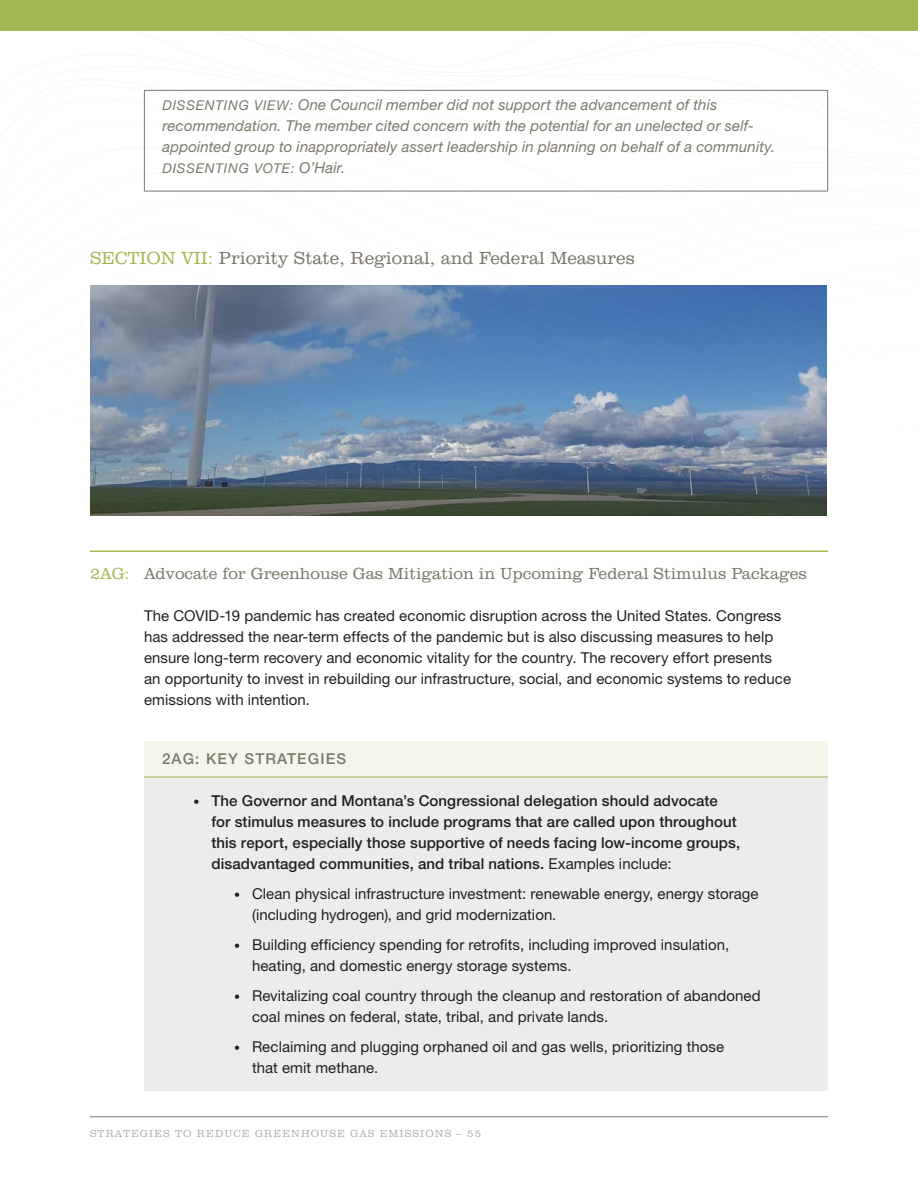
<style>
.page{position:relative;width:918px;height:1188px;background:#fff}
.page>*{position:absolute;margin:0;border:0;box-sizing:border-box;transform-origin:0 0}
.MT_Reccs_Sections{font:300 18px "Clarendon BT";color:#7c786c}
.MT-_2_Recc_H1{font:300 16.5px "Clarendon BT";color:#7c786c}
.USCA-MT_Indented_Bod{font:15px/21px "Helvetica Neue LT Std";letter-spacing:.005em;color:#231f20}
.t1{font:500 15px/21px "Helvetica Neue LT Std";letter-spacing:.005em;color:#231f20}
.MT_Recc_Dissenting_V{font:italic 15px/21px "Helvetica Neue LT Std";letter-spacing:.01em;color:#7c786c}
.t2{font:500 15px "Helvetica Neue LT Std";letter-spacing:.08em;color:#7c786c}
.MT_Recc_Dissenting_V-2{font:italic 13.5px "Helvetica Neue LT Std";letter-spacing:.055em;color:#7c786c}
.t3{font:300 10.5px "Clarendon BT";letter-spacing:.1em;color:#b4afa8}
.s1{font-size:13.5px}
.s2{font-size:15px}
.s3{color:#a2b953}
.s4{font-weight:300;font-size:12px}
.s5{font-weight:400}
</style>
<div class="page">
<svg style="left:90px;top:285px;width:737px;height:18px"></svg>
<svg style="left:143px;top:40px;width:686px;height:75px"></svg>
<div style="left:0;top:0;width:918px;height:31px;background:#a2b953"></div>
<hr style="left:90px;top:1116px;width:738px;height:1px;background:#7c786c">
<hr style="left:144px;top:90px;width:684px;height:1px;background:#7c786c">
<hr style="left:144px;top:91px;width:1px;height:100px;background:#7c786c">
<hr style="left:827px;top:91px;width:1px;height:100px;background:#7c786c">
<hr style="left:144px;top:191px;width:684px;height:1px;background:#7c786c">
<hr style="left:90px;top:550px;width:738px;height:2px;background:#a2b953">
<img style="left:90px;top:286px;width:736px;height:229px">
<div style="left:144px;top:741px;width:684px;height:36px;background:#f4f6ea"></div>
<div style="left:144px;top:777px;width:684px;height:314px;background:#ececea"></div>
<hr style="left:144px;top:777px;width:684px;height:1px;background:#a2b953">
<p class="MT_Recc_Dissenting_V" style="left:162px;top:94px;width:614px"><span class="s1">DISSENTING VIEW:</span> One Council member did not support the advancement of this recommendation. The member cited concern with the potential for an unelected or self&shy;appointed group to inappropriately assert leadership in planning on behalf of a community.</p>
<p class="MT_Recc_Dissenting_V-2" style="left:162px;top:160px;width:184px">DISSENTING VOTE: <span class="s2">O’Hair.</span></p>
<p class="MT_Reccs_Sections" style="left:90px;top:247px;width:546px"><span class="s3">SECTION VII:</span> Priority State, Regional, and Federal Measures</p>
<p class="MT-_2_Recc_H1" style="left:90px;top:563px;width:718px"><span class="s3">2AG:</span> Advocate for Greenhouse Gas Mitigation in Upcoming Federal Stimulus Packages</p>
<p class="USCA-MT_Indented_Bod" style="left:144px;top:605px;width:649px">The COVID-19 pandemic has created economic disruption across the United States. Congress has addressed the near-term effects of the pandemic but is also discussing measures to help ensure long-term recovery and economic vitality for the country. The recovery effort presents an opportunity to invest in rebuilding our infrastructure, social, and economic systems to reduce emissions with intention.</p>
<p class="t2" style="left:162px;top:750px;width:186px">2AG: KEY STRATEGIES</p>
<p class="t1" style="left:212px;top:790px;width:530px;text-indent:-18px"><span class="s4">•</span> The Governor and Montana’s Congressional delegation should advocate for stimulus measures to include programs that are called upon throughout this report, especially those supportive of needs facing low-income groups, disadvantaged communities, and tribal nations. <span class="s5">Examples include:</span></p>
<p class="USCA-MT_Indented_Bod" style="left:252px;top:883px;width:508px;text-indent:-18px"><span class="s4">•</span> Clean physical infrastructure investment: renewable energy, energy storage (including hydrogen), and grid modernization.</p>
<p class="USCA-MT_Indented_Bod" style="left:252px;top:934px;width:479px;text-indent:-18px"><span class="s4">•</span> Building efficiency spending for retrofits, including improved insulation, heating, and domestic energy storage systems.</p>
<p class="USCA-MT_Indented_Bod" style="left:252px;top:985px;width:510px;text-indent:-18px"><span class="s4">•</span> Revitalizing coal country through the cleanup and restoration of abandoned coal mines on federal, state, tribal, and private lands.</p>
<p class="USCA-MT_Indented_Bod" style="left:252px;top:1036px;width:474px;text-indent:-18px"><span class="s4">•</span> Reclaiming and plugging orphaned oil and gas wells, prioritizing those that emit methane.</p>
<p class="t3" style="left:90px;top:1128px;width:393px">STRATEGIES TO REDUCE GREENHOUSE GAS EMISSIONS – 55</p>
</div>
